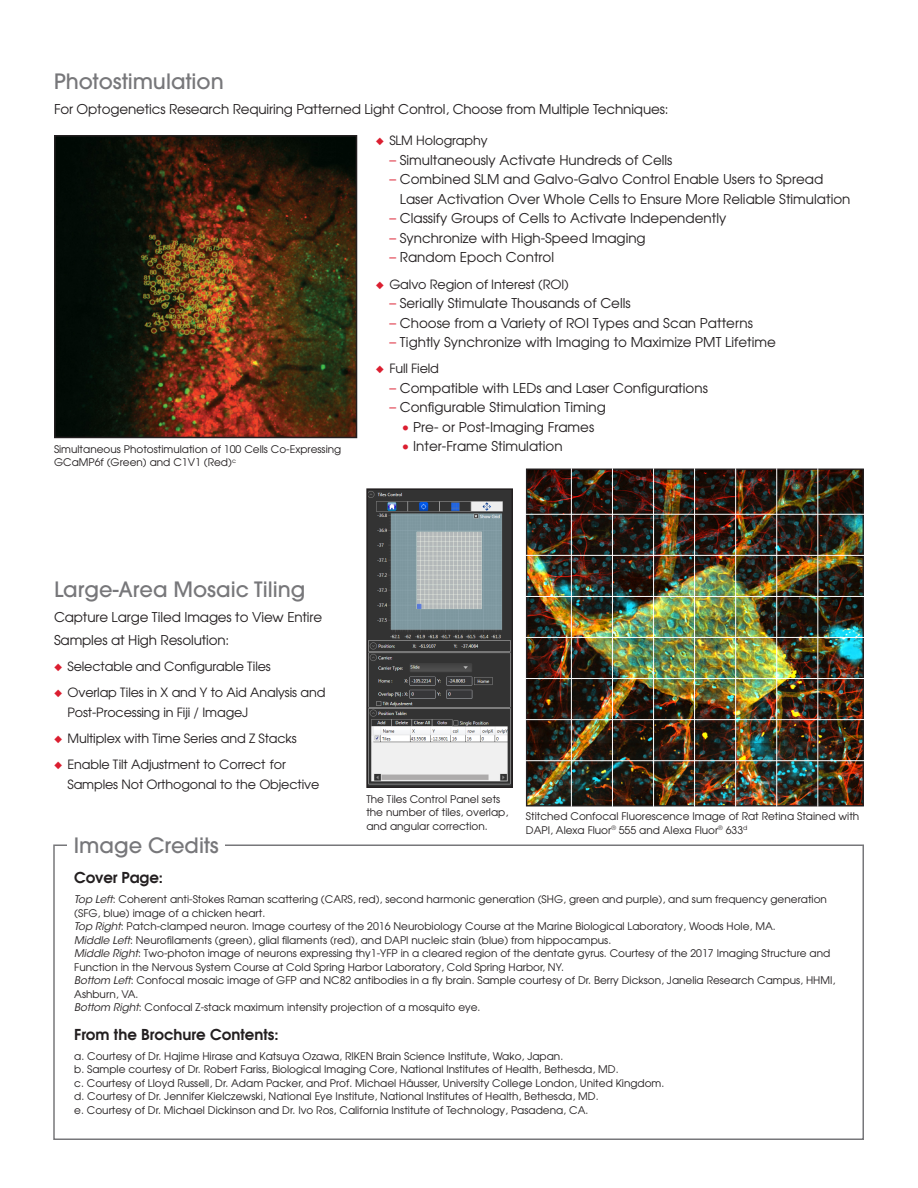
<style>
.page{position:relative;width:918px;height:1188px;background:#fff}
.page>*{position:absolute;margin:0;border:0;box-sizing:border-box;transform-origin:0 0}
.Sub_header{font:500 21px "Avant Garde";color:#77777a}
.Body_Copy{font:600 15px "Avant Garde";color:#231f20}
.Features_Bullet_Text{font:13.5px/19.5px "Avant Garde";color:#231f20}
.Body_Copy-2{font:13.5px/22.5px "Avant Garde";letter-spacing:-.01em;color:#231f20}
.Features_Bullet_Text-2{font:12.75px/19.5px "Avant Garde";letter-spacing:-.01em;color:#231f20}
.Caption_Text{font:10.5px/13.5px "Avant Garde";color:#231f20}
.s1{color:#db1e30}
.s2{font-family:"ITC Avant Garde Std";font-style:italic}
</style>
<div class="page">
<div style="left:53px;top:844px;width:811px;height:296px;border:2px solid #77777a"></div>
<div style="left:68px;top:828px;width:157px;height:33px;background:#fff"></div>
<img style="left:369px;top:491px;width:141px;height:294px">
<div style="left:366px;top:488px;width:147px;height:300px;border:2px solid #231f20"></div>
<img style="left:57px;top:138px;width:297px;height:297px">
<div style="left:54px;top:135px;width:303px;height:303px;border:2px solid #231f20"></div>
<img style="left:528px;top:471px;width:334px;height:333px">
<div style="left:526px;top:469px;width:338px;height:337px;border:1px solid #231f20"></div>
<hr style="left:694px;top:468px;width:1px;height:339px;background:#fff">
<hr style="left:525px;top:637px;width:339px;height:1px;background:#fff">
<hr style="left:571px;top:468px;width:1px;height:339px;background:#fff">
<hr style="left:525px;top:514px;width:339px;height:1px;background:#fff">
<hr style="left:735px;top:468px;width:1px;height:339px;background:#fff">
<hr style="left:525px;top:678px;width:339px;height:1px;background:#fff">
<hr style="left:612px;top:468px;width:1px;height:339px;background:#fff">
<hr style="left:525px;top:555px;width:339px;height:1px;background:#fff">
<hr style="left:776px;top:468px;width:1px;height:339px;background:#fff">
<hr style="left:525px;top:719px;width:339px;height:1px;background:#fff">
<hr style="left:653px;top:468px;width:1px;height:339px;background:#fff">
<hr style="left:525px;top:596px;width:339px;height:1px;background:#fff">
<hr style="left:817px;top:468px;width:1px;height:339px;background:#fff">
<hr style="left:525px;top:760px;width:339px;height:1px;background:#fff">
<p class="Sub_header" style="left:54px;top:68px;width:171px">Photostimulation</p>
<p class="Body_Copy-2" style="left:54px;top:98px;width:616px">For Optogenetics Research Requiring Patterned Light Control, Choose from Multiple Techniques:</p>
<p class="Features_Bullet_Text-2" style="left:376px;top:131px;width:113px"><span class="s1">◆</span> SLM Holography</p>
<p class="Features_Bullet_Text" style="left:389px;top:150px;width:285px"><span class="s1">–</span> Simultaneously Activate Hundreds of Cells</p>
<p class="Features_Bullet_Text" style="left:400px;top:169px;width:452px;text-indent:-10px"><span class="s1">–</span> Combined SLM and Galvo-Galvo Control Enable Users to Spread<br>Laser Activation Over Whole Cells to Ensure More Reliable Stimulation</p>
<p class="Features_Bullet_Text" style="left:389px;top:208px;width:338px"><span class="s1">–</span> Classify Groups of Cells to Activate Independently</p>
<p class="Features_Bullet_Text" style="left:389px;top:228px;width:258px"><span class="s1">–</span> Synchronize with High-Speed Imaging</p>
<p class="Features_Bullet_Text" style="left:389px;top:247px;width:166px"><span class="s1">–</span> Random Epoch Control</p>
<p class="Features_Bullet_Text-2" style="left:376px;top:274px;width:195px"><span class="s1">◆</span> Galvo Region of Interest (ROI)</p>
<p class="Features_Bullet_Text" style="left:389px;top:293px;width:243px"><span class="s1">–</span> Serially Stimulate Thousands of Cells</p>
<p class="Features_Bullet_Text" style="left:389px;top:313px;width:365px"><span class="s1">–</span> Choose from a Variety of ROI Types and Scan Patterns</p>
<p class="Features_Bullet_Text" style="left:389px;top:332px;width:388px"><span class="s1">–</span> Tightly Synchronize with Imaging to Maximize PMT Lifetime</p>
<p class="Features_Bullet_Text-2" style="left:376px;top:359px;width:65px"><span class="s1">◆</span> Full Field</p>
<p class="Features_Bullet_Text" style="left:389px;top:378px;width:320px"><span class="s1">–</span> Compatible with LEDs and Laser Configurations</p>
<p class="Features_Bullet_Text" style="left:389px;top:397px;width:218px"><span class="s1">–</span> Configurable Stimulation Timing</p>
<p class="Features_Bullet_Text" style="left:401px;top:417px;width:194px"><span class="s1">•</span> Pre- or Post-Imaging Frames</p>
<p class="Features_Bullet_Text" style="left:401px;top:436px;width:163px"><span class="s1">•</span> Inter-Frame Stimulation</p>
<p class="Caption_Text" style="left:54px;top:442px;width:289px">Simultaneous Photostimulation of 100 Cells Co-Expressing<br>GCaMP6f (Green) and C1V1 (Red)<sup>c</sup></p>
<p class="Sub_header" style="left:54px;top:577px;width:253px">Large-Area Mosaic Tiling</p>
<p class="Body_Copy-2" style="left:54px;top:606px;width:270px">Capture Large Tiled Images to View Entire<br>Samples at High Resolution:</p>
<p class="Features_Bullet_Text-2" style="left:54px;top:656px;width:218px"><span class="s1">◆</span> Selectable and Configurable Tiles</p>
<p class="Features_Bullet_Text-2" style="left:68px;top:683px;width:259px;text-indent:-14px"><span class="s1">◆</span> Overlap Tiles in X and Y to Aid Analysis and<br>Post-Processing in Fiji / ImageJ</p>
<p class="Features_Bullet_Text-2" style="left:54px;top:728px;width:244px"><span class="s1">◆</span> Multiplex with Time Series and Z Stacks</p>
<p class="Features_Bullet_Text-2" style="left:68px;top:755px;width:253px;text-indent:-14px"><span class="s1">◆</span> Enable Tilt Adjustment to Correct for<br>Samples Not Orthogonal to the Objective</p>
<p class="Sub_header" style="left:74px;top:832px;width:146px">Image Credits</p>
<p class="Caption_Text" style="left:366px;top:792px;width:143px">The Tiles Control Panel sets the number of tiles, overlap, and angular correction.</p>
<p class="Caption_Text" style="left:526px;top:809px;width:335px">Stitched Confocal Fluorescence Image of Rat Retina Stained with<br>DAPI, Alexa Fluor<sup>®</sup> 555 and Alexa Fluor<sup>®</sup> 633<sup>d</sup></p>
<p class="Body_Copy" style="left:74px;top:867px;width:90px">Cover Page:</p>
<p class="Caption_Text" style="left:74px;top:892px;width:754px"><span class="s2">Top Left</span>: Coherent anti-Stokes Raman scattering (CARS, red), second harmonic generation (SHG, green and purple), and sum frequency generation (SFG, blue) image of a chicken heart.</p>
<p class="Caption_Text" style="left:74px;top:919px;width:703px"><span class="s2">Top Right</span>: Patch-clamped neuron. Image courtesy of the 2016 Neurobiology Course at the Marine Biological Laboratory, Woods Hole, MA.</p>
<p class="Caption_Text" style="left:74px;top:933px;width:539px"><span class="s2">Middle Left</span>: Neurofilaments (green), glial filaments (red), and DAPI nucleic stain (blue) from hippocampus.</p>
<p class="Caption_Text" style="left:74px;top:946px;width:758px"><span class="s2">Middle Right</span>: Two-photon image of neurons expressing thy1-YFP in a cleared region of the dentate gyrus. Courtesy of the 2017 Imaging Structure and<br>Function in the Nervous System Course at Cold Spring Harbor Laboratory, Cold Spring Harbor, NY.</p>
<p class="Caption_Text" style="left:74px;top:973px;width:763px"><span class="s2">Bottom Left</span>: Confocal mosaic image of GFP and NC82 antibodies in a fly brain. Sample courtesy of Dr. Berry Dickson, Janelia Research Campus, HHMI,<br>Ashburn, VA.</p>
<p class="Caption_Text" style="left:74px;top:1000px;width:408px"><span class="s2">Bottom Right</span>: Confocal Z-stack maximum intensity projection of a mosquito eye.</p>
<p class="Body_Copy" style="left:74px;top:1024px;width:206px">From the Brochure Contents:</p>
<p class="Caption_Text" style="left:74px;top:1049px;width:491px">a. Courtesy of Dr. Hajime Hirase and Katsuya Ozawa, RIKEN Brain Science Institute, Wako, Japan.</p>
<p class="Caption_Text" style="left:74px;top:1063px;width:546px">b. Sample courtesy of Dr. Robert Fariss, Biological Imaging Core, National Institutes of Health, Bethesda, MD.</p>
<p class="Caption_Text" style="left:74px;top:1076px;width:592px">c. Courtesy of Lloyd Russell, Dr. Adam Packer, and Prof. Michael Häusser, University College London, United Kingdom.</p>
<p class="Caption_Text" style="left:74px;top:1090px;width:526px">d. Courtesy of Dr. Jennifer Kielczewski, National Eye Institute, National Institutes of Health, Bethesda, MD.</p>
<p class="Caption_Text" style="left:74px;top:1103px;width:516px">e. Courtesy of Dr. Michael Dickinson and Dr. Ivo Ros, California Institute of Technology, Pasadena, CA.</p>
</div>
